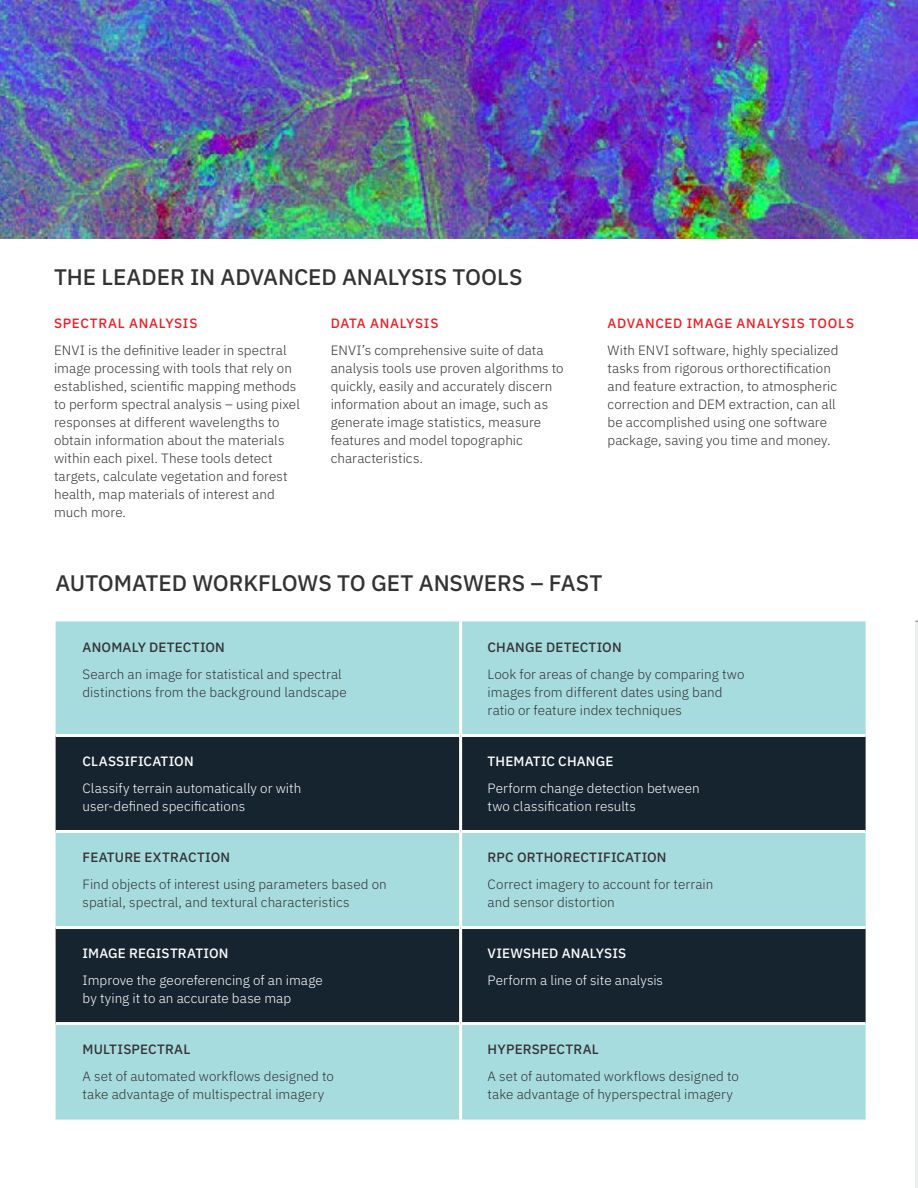
<style>
.page{position:relative;width:918px;height:1188px;background:#fff}
.page>*{position:absolute;margin:0;border:0;box-sizing:border-box;transform-origin:0 0}
.t1{font:500 22.5px "IBM Plex Sans";letter-spacing:-.005em;color:#333334}
.t2{font:300 13.5px/18px "IBM Plex Sans";letter-spacing:.005em;color:#333334}
.t3{font:300 13.5px/18px "IBM Plex Sans";letter-spacing:.005em;color:#fff}
.t4{font:500 13.5px "IBM Plex Sans";letter-spacing:.015em;color:#333334}
.t5{font:500 13.5px "IBM Plex Sans";letter-spacing:.015em;color:#fff}
.t6{font:500 13.5px "IBM Plex Sans";letter-spacing:.055em;color:#ed1d24}
</style>
<div class="page">
<div style="left:56px;top:621px;width:810px;height:499px;background:#a7dcdf"></div>
<div style="left:56px;top:737px;width:810px;height:93px;background:#162430"></div>
<div style="left:56px;top:929px;width:810px;height:93px;background:#162430"></div>
<hr style="left:459px;top:621px;width:3px;height:113px;background:#fff">
<hr style="left:56px;top:734px;width:405px;height:3px;background:#fff">
<hr style="left:461px;top:734px;width:405px;height:3px;background:#fff">
<hr style="left:459px;top:737px;width:3px;height:93px;background:#fff">
<hr style="left:56px;top:830px;width:405px;height:3px;background:#fff">
<hr style="left:461px;top:830px;width:405px;height:3px;background:#fff">
<hr style="left:459px;top:833px;width:3px;height:93px;background:#fff">
<hr style="left:56px;top:926px;width:405px;height:3px;background:#fff">
<hr style="left:461px;top:926px;width:405px;height:3px;background:#fff">
<hr style="left:459px;top:929px;width:3px;height:93px;background:#fff">
<hr style="left:56px;top:1022px;width:405px;height:3px;background:#fff">
<hr style="left:461px;top:1022px;width:405px;height:3px;background:#fff">
<hr style="left:459px;top:1025px;width:3px;height:95px;background:#fff">
<img style="left:0;top:0;width:918px;height:238px">
<hr style="left:915px;top:621px;width:3px;height:567px;background:#eceded">
<h1 class="t1" style="left:54px;top:260px;width:470px">THE LEADER IN ADVANCED ANALYSIS TOOLS</h1>
<p class="t6" style="left:54px;top:313px;width:145px">SPECTRAL ANALYSIS</p>
<p class="t2" style="left:54px;top:340px;width:247px">ENVI is the definitive leader in spectral image processing with tools that rely on established, scientific mapping methods to perform spectral analysis – using pixel responses at different wavelengths to obtain information about the materials within each pixel. These tools detect targets, calculate vegetation and forest health, map materials of interest and much more.</p>
<p class="t6" style="left:331px;top:313px;width:109px">DATA ANALYSIS</p>
<p class="t2" style="left:331px;top:340px;width:234px">ENVI’s comprehensive suite of data analysis tools use proven algorithms to quickly, easily and accurately discern information about an image, such as generate image statistics, measure features and model topographic characteristics.</p>
<p class="t6" style="left:608px;top:313px;width:248px">ADVANCED IMAGE ANALYSIS TOOLS</p>
<p class="t2" style="left:608px;top:340px;width:232px">With ENVI software, highly specialized tasks from rigorous orthorectification and feature extraction, to atmospheric correction and DEM extraction, can all be accomplished using one software package, saving you time and money.</p>
<h1 class="t1" style="left:56px;top:565px;width:548px">AUTOMATED WORKFLOWS TO GET ANSWERS – FAST</h1>
<p class="t4" style="left:83px;top:637px;width:144px">ANOMALY DETECTION</p>
<p class="t2" style="left:83px;top:664px;width:266px">Search an image for statistical and spectral distinctions from the background landscape</p>
<p class="t5" style="left:83px;top:751px;width:113px">CLASSIFICATION</p>
<p class="t3" style="left:83px;top:778px;width:220px">Classify terrain automatically or with user-defined specifications</p>
<p class="t4" style="left:83px;top:847px;width:149px">FEATURE EXTRACTION</p>
<p class="t2" style="left:83px;top:874px;width:306px">Find objects of interest using parameters based on spatial, spectral, and textural characteristics</p>
<p class="t5" style="left:83px;top:943px;width:147px">IMAGE REGISTRATION</p>
<p class="t3" style="left:83px;top:970px;width:242px">Improve the georeferencing of an image by tying it to an accurate base map</p>
<p class="t4" style="left:83px;top:1039px;width:109px">MULTISPECTRAL</p>
<p class="t2" style="left:83px;top:1066px;width:253px">A set of automated workflows designed to take advantage of multispectral imagery</p>
<p class="t4" style="left:488px;top:637px;width:136px">CHANGE DETECTION</p>
<p class="t2" style="left:488px;top:664px;width:258px">Look for areas of change by comparing two images from different dates using band ratio or feature index techniques</p>
<p class="t5" style="left:488px;top:751px;width:127px">THEMATIC CHANGE</p>
<p class="t3" style="left:488px;top:778px;width:214px">Perform change detection between two classification results</p>
<p class="t4" style="left:488px;top:847px;width:180px">RPC ORTHORECTIFICATION</p>
<p class="t2" style="left:488px;top:874px;width:227px">Correct imagery to account for terrain and sensor distortion</p>
<p class="t5" style="left:488px;top:943px;width:140px">VIEWSHED ANALYSIS</p>
<p class="t3" style="left:488px;top:970px;width:177px">Perform a line of site analysis</p>
<p class="t4" style="left:488px;top:1039px;width:113px">HYPERSPECTRAL</p>
<p class="t2" style="left:488px;top:1066px;width:253px">A set of automated workflows designed to take advantage of hyperspectral imagery</p>
</div>
